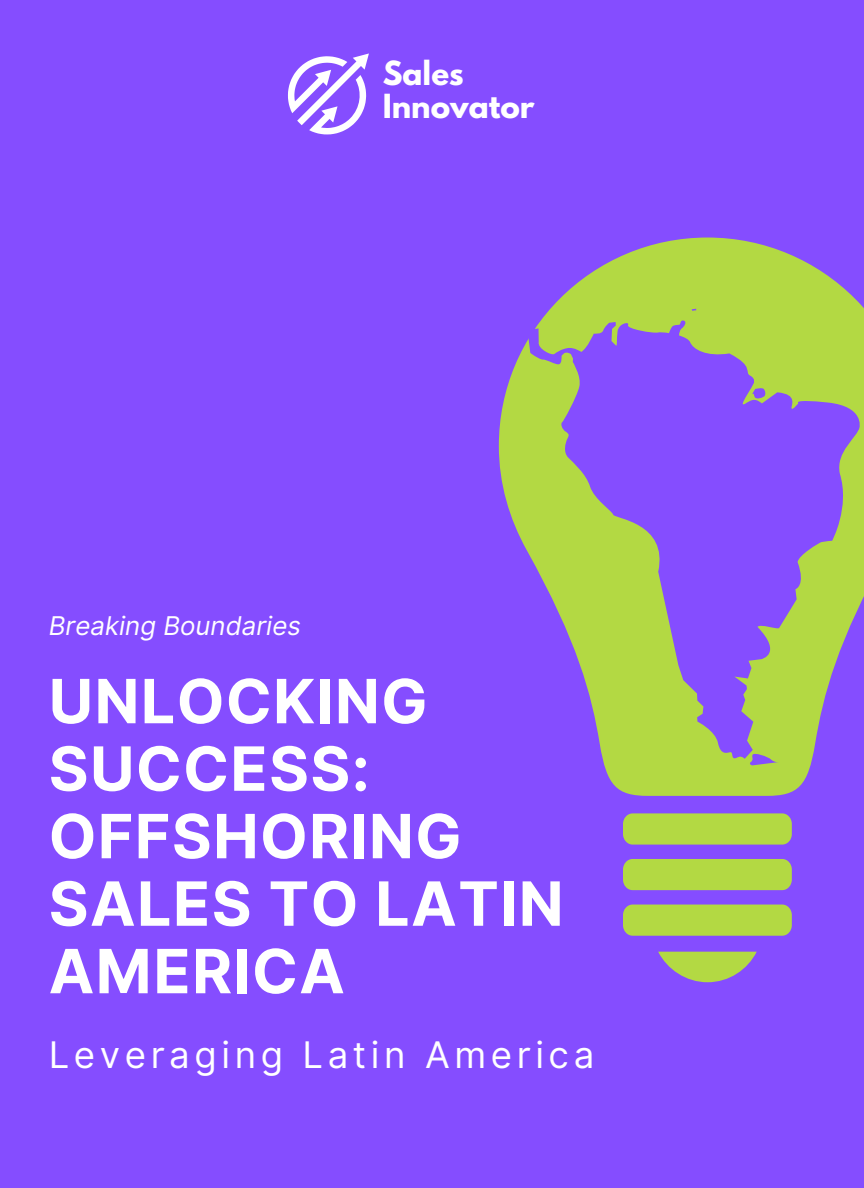
<style>
.page{position:relative;width:864px;height:1188px;background:#854dff}
.page>*{position:absolute;margin:0;border:0;box-sizing:border-box;transform-origin:0 0}
.t1{font:700 61.05px/67.5px "Inter";letter-spacing:.025em;color:#fff}
.t2{font:36.6px "Inter";letter-spacing:.125em;color:#fff}
.t3{font:700 29.4px "League Spartan";color:#fff}
.t4{font:italic 25.8px "Inter";color:#fff}
</style>
<div class="page">
<svg style="left:288px;top:53px;width:81px;height:81px"></svg>
<div style="left:623px;top:813px;width:169px;height:32px;background:#b3d943;border-radius:10px"></div>
<div style="left:623px;top:859px;width:169px;height:31px;background:#b3d943;border-radius:10px"></div>
<div style="left:623px;top:905px;width:169px;height:31px;background:#b3d943;border-radius:10px"></div>
<svg style="left:658px;top:952px;width:99px;height:30px"></svg>
<svg style="left:499px;top:238px;width:346px;height:558px"></svg>
<svg style="left:527px;top:289px;width:337px;height:494px"></svg>
<p class="t3" style="left:383px;top:59px;width:82px">Sales</p>
<p class="t3" style="left:383px;top:92px;width:153px">Innovator</p>
<p class="t4" style="left:49px;top:610px;width:254px">Breaking Boundaries</p>
<p class="t1" style="left:49px;top:667px;width:516px">UNLOCKING<br>SUCCESS:<br>OFFSHORING<br>SALES TO LATIN<br>AMERICA</p>
<p class="t2" style="left:49px;top:1033px;width:547px">Leveraging Latin America</p>
</div>
